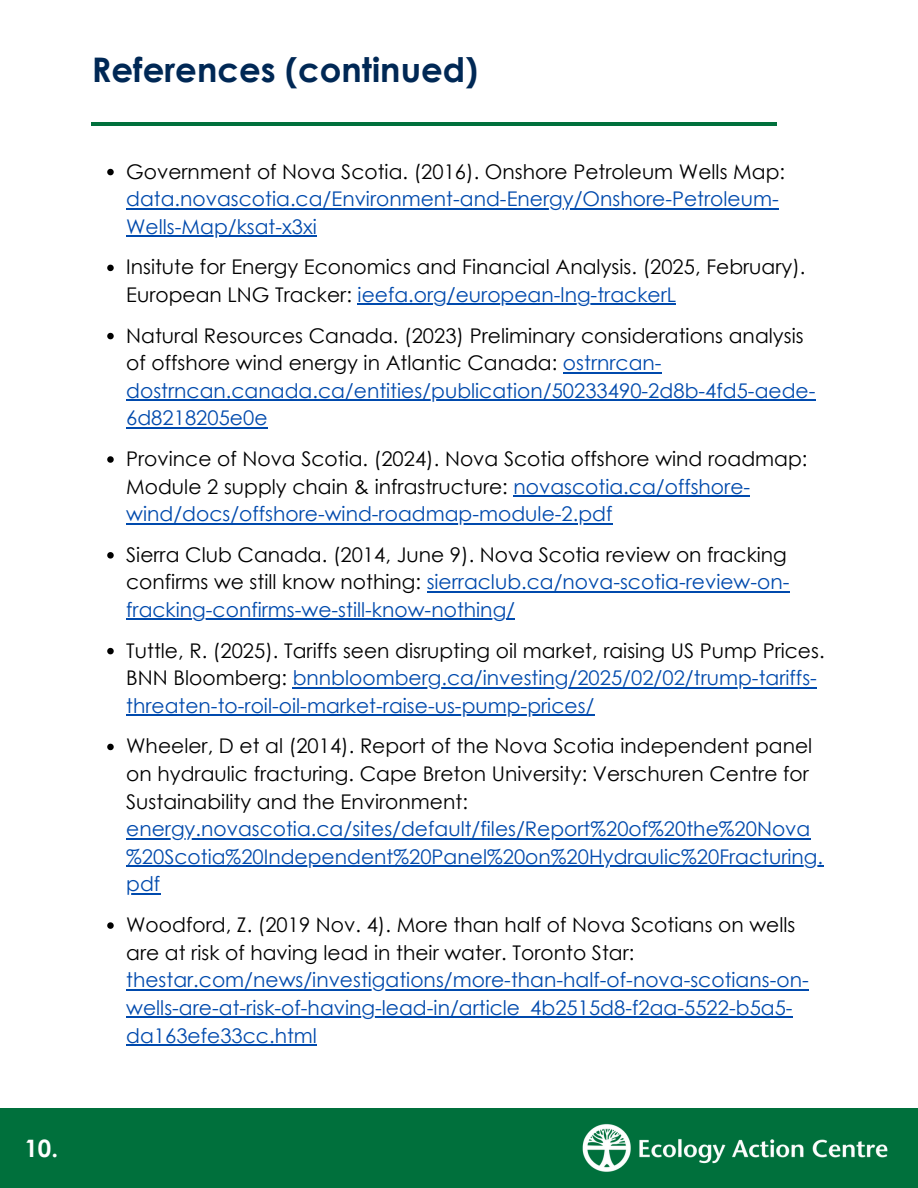
<style>
.page{position:relative;width:918px;height:1188px;background:#fff}
.page>*{position:absolute;margin:0;border:0;box-sizing:border-box;transform-origin:0 0}
.t1{font:700 33.9px "Century Gothic";color:#002855}
.t2{font:700 24px "Century Gothic";color:#fff}
.t3{font:20.25px/40.7px "Century Gothic";color:#000}
.t4{font:20.25px/27.6px "Century Gothic";color:#004aad}
.s1{color:#004aad}
.s2{color:#000}
</style>
<div class="page">
<div style="left:0;top:1108px;width:918px;height:80px;background:#00703c"></div>
<img style="left:582px;top:1124px;width:306px;height:48px">
<svg style="left:107px;top:169px;width:7px;height:6px"></svg>
<hr style="left:126px;top:208px;width:653px;height:1px;background:#004aad">
<hr style="left:126px;top:235px;width:191px;height:2px;background:#004aad">
<svg style="left:107px;top:265px;width:7px;height:6px"></svg>
<hr style="left:358px;top:304px;width:318px;height:1px;background:#004aad">
<svg style="left:107px;top:333px;width:7px;height:6px"></svg>
<hr style="left:563px;top:372px;width:99px;height:1px;background:#004aad">
<hr style="left:126px;top:399px;width:690px;height:2px;background:#004aad">
<hr style="left:126px;top:427px;width:142px;height:2px;background:#004aad">
<svg style="left:107px;top:456px;width:7px;height:7px"></svg>
<hr style="left:514px;top:495px;width:236px;height:2px;background:#004aad">
<hr style="left:126px;top:523px;width:487px;height:1px;background:#004aad">
<svg style="left:107px;top:552px;width:7px;height:7px"></svg>
<hr style="left:427px;top:591px;width:363px;height:2px;background:#004aad">
<hr style="left:126px;top:619px;width:389px;height:1px;background:#004aad">
<svg style="left:107px;top:648px;width:7px;height:6px"></svg>
<hr style="left:293px;top:687px;width:524px;height:1px;background:#004aad">
<hr style="left:126px;top:714px;width:468px;height:2px;background:#004aad">
<svg style="left:107px;top:744px;width:7px;height:6px"></svg>
<hr style="left:126px;top:838px;width:684px;height:2px;background:#004aad">
<hr style="left:126px;top:865px;width:697px;height:2px;background:#004aad">
<hr style="left:126px;top:893px;width:34px;height:2px;background:#004aad">
<svg style="left:107px;top:922px;width:7px;height:7px"></svg>
<hr style="left:126px;top:989px;width:683px;height:2px;background:#004aad">
<hr style="left:126px;top:1017px;width:667px;height:1px;background:#004aad">
<hr style="left:126px;top:1044px;width:191px;height:2px;background:#004aad">
<hr style="left:92px;top:122px;width:685px;height:4px;background:#00703c">
<h1 class="t1" style="left:92px;top:48px;width:388px">References (continued)</h1>
<h1 class="t3" style="left:126px;top:150px;width:660px">Government of Nova Scotia. (2016). Onshore Petroleum Wells Map:</h1>
<p class="t4" style="left:126px;top:184px;width:654px">data.novascotia.ca/Environment-and-Energy/Onshore-Petroleum-</p>
<p class="t3" style="left:126px;top:206px;width:681px"><span class="s1">Wells-Map/ksat-x3xi<br></span>Insitute for Energy Economics and Financial Analysis. (2025, February).</p>
<p class="t4" style="left:126px;top:280px;width:551px"><span class="s2">European LNG Tracker:</span> ieefa.org/european-lng-trackerL</p>
<p class="t3" style="left:126px;top:321px;width:679px;line-height:27.6px">Natural Resources Canada. (2023) Preliminary considerations analysis of offshore wind energy in Atlantic Canada: <span class="s1">ostrnrcan-</span></p>
<p class="t4" style="left:126px;top:376px;width:691px">dostrncan.canada.ca/entities/publication/50233490-2d8b-4fd5-aede-<br>6d8218205e0e</p>
<p class="t3" style="left:126px;top:444px;width:683px;line-height:27.6px">Province of Nova Scotia. (2024). Nova Scotia offshore wind roadmap:<br>Module 2 supply chain &amp; infrastructure: <span class="s1">novascotia.ca/offshore-</span></p>
<p class="t3" style="left:126px;top:493px;width:662px"><span class="s1">wind/docs/offshore-wind-roadmap-module-2.pdf<br></span>Sierra Club Canada. (2014, June 9). Nova Scotia review on fracking</p>
<p class="t4" style="left:126px;top:568px;width:665px"><span class="s2">confirms we still know nothing:</span> sierraclub.ca/nova-scotia-review-on-</p>
<p class="t3" style="left:126px;top:589px;width:700px"><span class="s1">fracking-confirms-we-still-know-nothing/<br></span>Tuttle, R. (2025). Tariffs seen disrupting oil market, raising US Pump Prices.</p>
<p class="t4" style="left:126px;top:663px;width:692px"><span class="s2">BNN Bloomberg:</span> bnnbloomberg.ca/investing/2025/02/02/trump-tariffs-</p>
<h2 class="t3" style="left:126px;top:685px;width:688px"><span class="s1">threaten-to-roil-oil-market-raise-us-pump-prices/<br></span>Wheeler, D et al (2014). Report of the Nova Scotia independent panel</h2>
<h2 class="t3" style="left:126px;top:759px;width:684px;line-height:27.6px">on hydraulic fracturing. Cape Breton University: Verschuren Centre for<br>Sustainability and the Environment:</h2>
<p class="t4" style="left:126px;top:815px;width:686px">energy.novascotia.ca/sites/default/files/Report%20of%20the%20Nova</p>
<p class="t4" style="left:126px;top:842px;width:699px">%20Scotia%20Independent%20Panel%20on%20Hydraulic%20Fracturing.</p>
<p class="t3" style="left:126px;top:863px;width:671px"><span class="s1">pdf<br></span>Woodford, Z. (2019 Nov. 4). More than half of Nova Scotians on wells</p>
<p class="t3" style="left:126px;top:931px;width:510px">are at risk of having lead in their water. Toronto Star:</p>
<p class="t4" style="left:126px;top:966px;width:684px">thestar.com/news/investigations/more-than-half-of-nova-scotians-on&shy;wells-are-at-risk-of-having-lead-in/article_4b2515d8-f2aa-5522-b5a5- da163efe33cc.html</p>
<p class="t2" style="left:24px;top:1132px;width:35px">10.</p>
</div>
